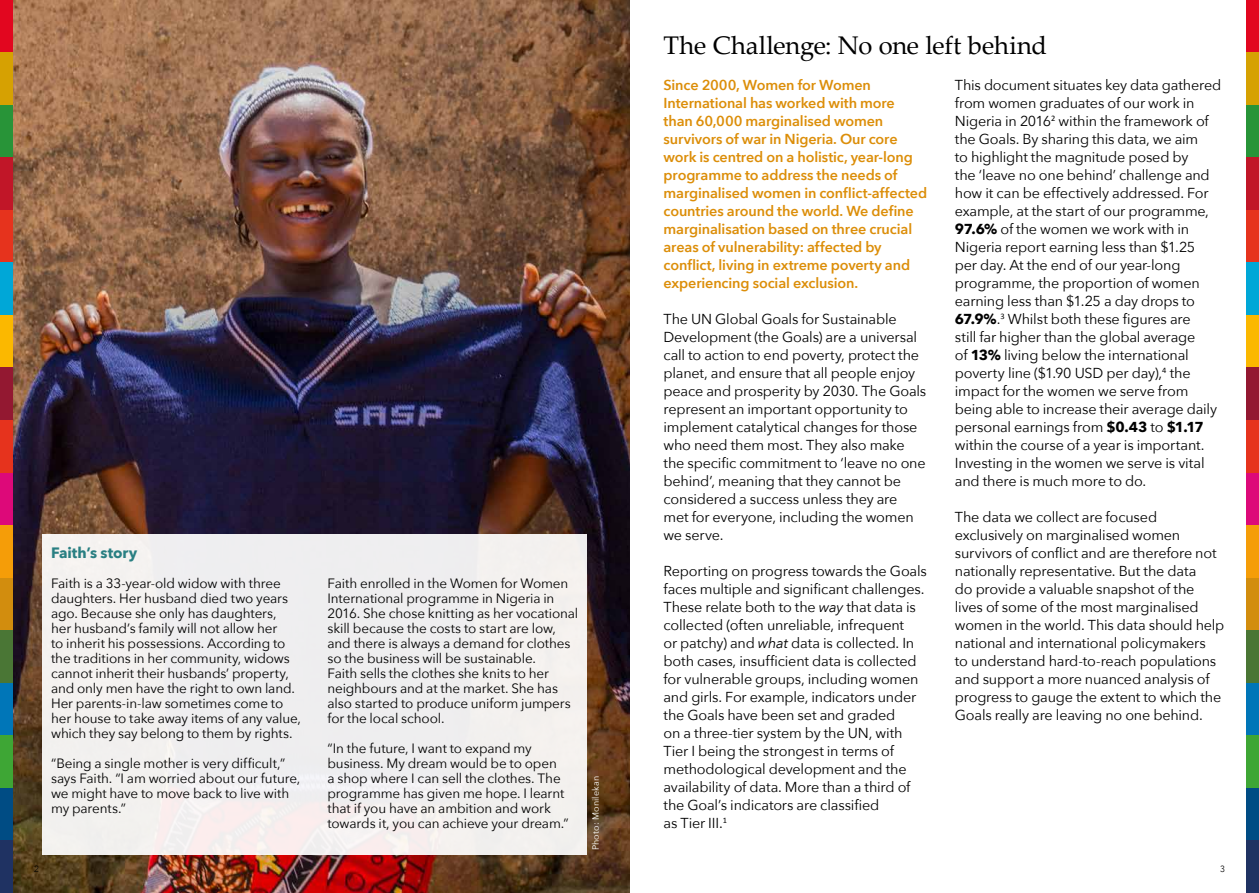
<style>
.page{position:relative;width:1259px;height:893px;background:#fff}
.page>*{position:absolute;margin:0;border:0;box-sizing:border-box;transform-origin:0 0}
.t1{font:25.5px "Palatino Linotype";color:#000}
.t2{font:700 15px "Avenir Next";letter-spacing:-.005em;color:#297f82}
.t3{font:14.4px/18px "Avenir Next";letter-spacing:-.015em;color:#000}
.t4{font:600 14.4px/18px "Avenir Next";letter-spacing:-.01em;color:#dc8e09}
.t5{font:13.5px/15px "Avenir Next";letter-spacing:-.01em;color:#000}
.t6{font:9px "Avenir Next";letter-spacing:.025em;color:#fff}
.t7{font:300 9px "Avenir";color:#000}
.s1{font-style:italic}
.s2{font-weight:700}
</style>
<div class="page">
<img style="left:13px;top:0;width:616px;height:893px">
<div style="left:43px;top:534px;width:544px;height:321px;background:#f1eeef"></div>
<div style="left:0;top:0;width:13px;height:53px;background:#e2061f"></div>
<div style="left:0;top:53px;width:13px;height:52px;background:#d6a102"></div>
<div style="left:0;top:105px;width:13px;height:53px;background:#289438"></div>
<div style="left:0;top:158px;width:13px;height:52px;background:#c11628"></div>
<div style="left:0;top:210px;width:13px;height:53px;background:#e6331d"></div>
<div style="left:0;top:263px;width:13px;height:52px;background:#00a7d7"></div>
<div style="left:0;top:315px;width:13px;height:53px;background:#fbb800"></div>
<div style="left:0;top:368px;width:13px;height:52px;background:#931831"></div>
<div style="left:0;top:420px;width:13px;height:53px;background:#e6331d"></div>
<div style="left:0;top:473px;width:13px;height:52px;background:#dd0979"></div>
<div style="left:0;top:525px;width:13px;height:53px;background:#f59d08"></div>
<div style="left:0;top:578px;width:13px;height:52px;background:#d28d0e"></div>
<div style="left:0;top:630px;width:13px;height:53px;background:#4a7635"></div>
<div style="left:0;top:683px;width:13px;height:52px;background:#0076b8"></div>
<div style="left:0;top:735px;width:13px;height:53px;background:#3ea635"></div>
<div style="left:0;top:788px;width:13px;height:52px;background:#004c84"></div>
<div style="left:0;top:840px;width:13px;height:53px;background:#1f3262"></div>
<div style="left:1246px;top:0;width:13px;height:53px;background:#e2061f"></div>
<div style="left:1246px;top:53px;width:13px;height:52px;background:#d6a102"></div>
<div style="left:1246px;top:105px;width:13px;height:53px;background:#289438"></div>
<div style="left:1246px;top:158px;width:13px;height:52px;background:#c11628"></div>
<div style="left:1246px;top:210px;width:13px;height:53px;background:#e6331d"></div>
<div style="left:1246px;top:263px;width:13px;height:52px;background:#00a7d7"></div>
<div style="left:1246px;top:315px;width:13px;height:53px;background:#fbb800"></div>
<div style="left:1246px;top:368px;width:13px;height:52px;background:#931831"></div>
<div style="left:1246px;top:420px;width:13px;height:53px;background:#e6331d"></div>
<div style="left:1246px;top:473px;width:13px;height:52px;background:#dd0979"></div>
<div style="left:1246px;top:525px;width:13px;height:53px;background:#f59d08"></div>
<div style="left:1246px;top:578px;width:13px;height:52px;background:#d28d0e"></div>
<div style="left:1246px;top:630px;width:13px;height:53px;background:#4a7635"></div>
<div style="left:1246px;top:683px;width:13px;height:52px;background:#0076b8"></div>
<div style="left:1246px;top:735px;width:13px;height:53px;background:#3ea635"></div>
<div style="left:1246px;top:788px;width:13px;height:52px;background:#004c84"></div>
<div style="left:1246px;top:840px;width:13px;height:53px;background:#1f3262"></div>
<p class="t2" style="left:51px;top:540px;width:88px">Faith’s story</p>
<p class="t5" style="left:51px;top:575px;width:251px">Faith is a 33-year-old widow with three daughters. Her husband died two years ago. Because she only has daughters,<br>her husband’s family will not allow her<br>to inherit his possessions. According to the traditions in her community, widows cannot inherit their husbands’ property, and only men have the right to own land.<br>Her parents-in-law sometimes come to her house to take away items of any value, which they say belong to them by rights.</p>
<p class="t5" style="left:51px;top:755px;width:251px">“Being a single mother is very difficult,” says Faith. “I am worried about our future, we might have to move back to live with my parents.”</p>
<p class="t5" style="left:327px;top:575px;width:252px">Faith enrolled in the Women for Women International programme in Nigeria in 2016. She chose knitting as her vocational skill because the costs to start are low, and there is always a demand for clothes so the business will be sustainable.<br>Faith sells the clothes she knits to her neighbours and at the market. She has also started to produce uniform jumpers for the local school.</p>
<p class="t5" style="left:327px;top:740px;width:243px">“In the future, I want to expand my business. My dream would be to open<br>a shop where I can sell the clothes. The programme has given me hope. I learnt that if you have an ambition and work towards it, you can achieve your dream.”</p>
<p class="t6" style="left:588px;top:850px;width:76px;rotate:-90deg">Photo: Monilekan</p>
<h1 class="t1" style="left:663px;top:27px;width:385px">The Challenge: No one left behind</h1>
<p class="t4" style="left:663px;top:76px;width:265px">Since 2000, Women for Women International has worked with more than 60,000 marginalised women survivors of war in Nigeria. Our core work is centred on a holistic, year-long programme to address the needs of marginalised women in conflict-affected countries around the world. We define marginalisation based on three crucial areas of vulnerability: affected by conflict, living in extreme poverty and experiencing social exclusion.</p>
<p class="t3" style="left:663px;top:309px;width:264px">The UN Global Goals for Sustainable Development (the Goals) are a universal call to action to end poverty, protect the planet, and ensure that all people enjoy peace and prosperity by 2030. The Goals represent an important opportunity to implement catalytical changes for those who need them most. They also make the specific commitment to ‘leave no one behind’, meaning that they cannot be considered a success unless they are<br>met for everyone, including the women we serve.</p>
<p class="t3" style="left:663px;top:561px;width:265px">Reporting on progress towards the Goals faces multiple and significant challenges.<br>These relate both to the <span class="s1">way</span> that data is collected (often unreliable, infrequent<br>or patchy) and <span class="s1">what</span> data is collected. In both cases, insufficient data is collected for vulnerable groups, including women and girls. For example, indicators under the Goals have been set and graded<br>on a three-tier system by the UN, with Tier I being the strongest in terms of methodological development and the availability of data. More than a third of the Goal’s indicators are classified<br>as Tier III.<sup>1</sup></p>
<p class="t3" style="left:955px;top:75px;width:268px">This document situates key data gathered from women graduates of our work in Nigeria in 2016<sup>2</sup> within the framework of the Goals. By sharing this data, we aim<br>to highlight the magnitude posed by<br>the ‘leave no one behind’ challenge and how it can be effectively addressed. For example, at the start of our programme, <span class="s2">97.6%</span> of the women we work with in Nigeria report earning less than $1.25<br>per day. At the end of our year-long programme, the proportion of women earning less than $1.25 a day drops to <span class="s2">67.9%</span>.<sup>3</sup> Whilst both these figures are<br>still far higher than the global average<br>of <span class="s2">13%</span> living below the international poverty line ($1.90 USD per day),<sup>4</sup> the impact for the women we serve from being able to increase their average daily personal earnings from <span class="s2">$0.43</span> to <span class="s2">$1.17 </span>within the course of a year is important.<br>Investing in the women we serve is vital and there is much more to do.</p>
<p class="t3" style="left:955px;top:507px;width:271px">The data we collect are focused exclusively on marginalised women survivors of conflict and are therefore not nationally representative. But the data<br>do provide a valuable snapshot of the lives of some of the most marginalised women in the world. This data should help national and international policymakers<br>to understand hard-to-reach populations and support a more nuanced analysis of progress to gauge the extent to which the Goals really are leaving no one behind.</p>
<p class="t7" style="left:34px;top:863px;width:6px">2</p>
<p class="t7" style="left:1220px;top:863px;width:6px">3</p>
</div>
